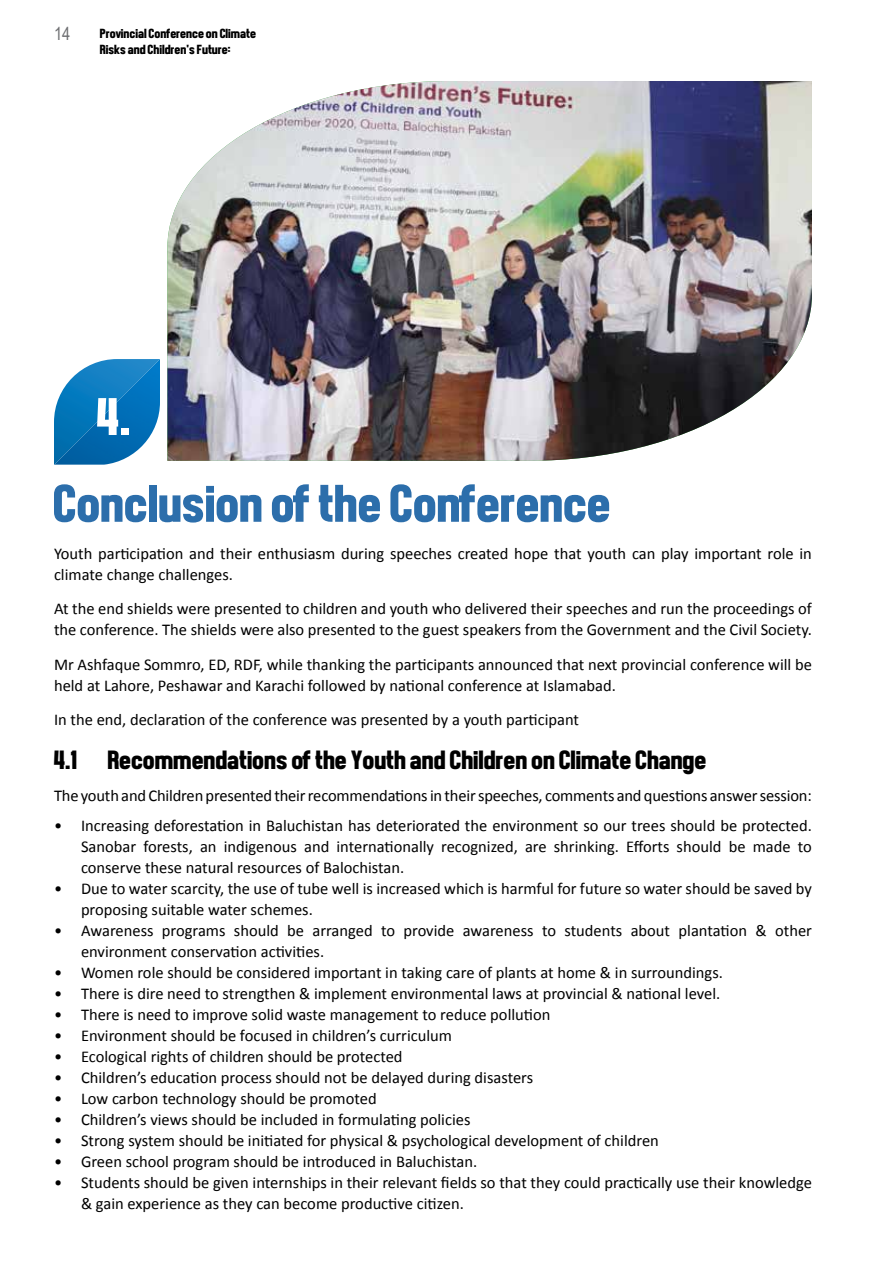
<style>
.page{position:relative;width:893px;height:1263px;background:#fff}
.page>*{position:absolute;margin:0;border:0;box-sizing:border-box;transform-origin:0 0}
.t1{font:54px "Front Page Neue";color:#2c6eab}
.t2{font:54px "Front Page Neue";color:#fff}
.t3{font:27px "Front Page Neue";color:#000}
.t4{font:18px "Arial Narrow";color:#6d6e71}
.t5{font:16.5px/21px "Calibri";color:#000}
.t6{font:13.5px/16.5px "Front Page Neue";color:#000}
</style>
<div class="page">
<img style="left:167px;top:81px;width:645px;height:380px">
<img style="left:54px;top:359px;width:106px;height:106px">
<p class="t4" style="left:54px;top:21px;width:18px">14</p>
<p class="t6" style="left:100px;top:25px;width:158px">Provincial Conference on Climate<br>Risks and Children's Future:</p>
<h1 class="t2" style="left:97px;top:387px;width:36px">4.</h1>
<h1 class="t1" style="left:54px;top:474px;width:559px">Conclusion of the Conference</h1>
<p class="t5" style="left:54px;top:543px;width:759px">Youth participation and their enthusiasm during speeches created hope that youth can play important role in climate change challenges.</p>
<p class="t5" style="left:54px;top:598px;width:759px">At the end shields were presented to children and youth who delivered their speeches and run the proceedings of the conference. The shields were also presented to the guest speakers from the Government and the Civil Society.</p>
<p class="t5" style="left:54px;top:654px;width:759px">Mr Ashfaque Sommro, ED, RDF, while thanking the participants announced that next provincial conference will be held at Lahore, Peshawar and Karachi followed by national conference at Islamabad.</p>
<p class="t5" style="left:54px;top:709px;width:527px">In the end, declaration of the conference was presented by a youth participant</p>
<h2 class="t3" style="left:54px;top:745px;width:654px">4.1 Recommendations of the Youth and Children on Climate Change</h2>
<p class="t5" style="left:54px;top:785px;width:759px">The youth and Children presented their recommendations in their speeches, comments and questions answer session:</p>
<p class="t5" style="left:81px;top:815px;width:732px;text-align:justify;text-indent:-27px">• Increasing deforestation in Baluchistan has deteriorated the environment so our trees should be protected.<br>Sanobar forests, an indigenous and internationally recognized, are shrinking. Efforts should be made to conserve these natural resources of Balochistan.</p>
<p class="t5" style="left:81px;top:878px;width:732px;text-indent:-27px">• Due to water scarcity, the use of tube well is increased which is harmful for future so water should be saved by proposing suitable water schemes.</p>
<p class="t5" style="left:81px;top:920px;width:732px;text-indent:-27px">• Awareness programs should be arranged to provide awareness to students about plantation &amp; other environment conservation activities.</p>
<p class="t5" style="left:54px;top:962px;width:670px">• Women role should be considered important in taking care of plants at home &amp; in surroundings.</p>
<p class="t5" style="left:54px;top:983px;width:668px">• There is dire need to strengthen &amp; implement environmental laws at provincial &amp; national level.</p>
<p class="t5" style="left:54px;top:1004px;width:498px">• There is need to improve solid waste management to reduce pollution</p>
<p class="t5" style="left:54px;top:1025px;width:400px">• Environment should be focused in children’s curriculum</p>
<p class="t5" style="left:54px;top:1046px;width:350px">• Ecological rights of children should be protected</p>
<p class="t5" style="left:54px;top:1067px;width:481px">• Children’s education process should not be delayed during disasters</p>
<p class="t5" style="left:54px;top:1088px;width:324px">• Low carbon technology should be promoted</p>
<p class="t5" style="left:54px;top:1109px;width:418px">• Children’s views should be included in formulating policies</p>
<p class="t5" style="left:54px;top:1130px;width:606px">• Strong system should be initiated for physical &amp; psychological development of children</p>
<p class="t5" style="left:54px;top:1151px;width:425px">• Green school program should be introduced in Baluchistan.</p>
<p class="t5" style="left:81px;top:1172px;width:732px;text-indent:-27px">• Students should be given internships in their relevant fields so that they could practically use their knowledge &amp; gain experience as they can become productive citizen.</p>
</div>
